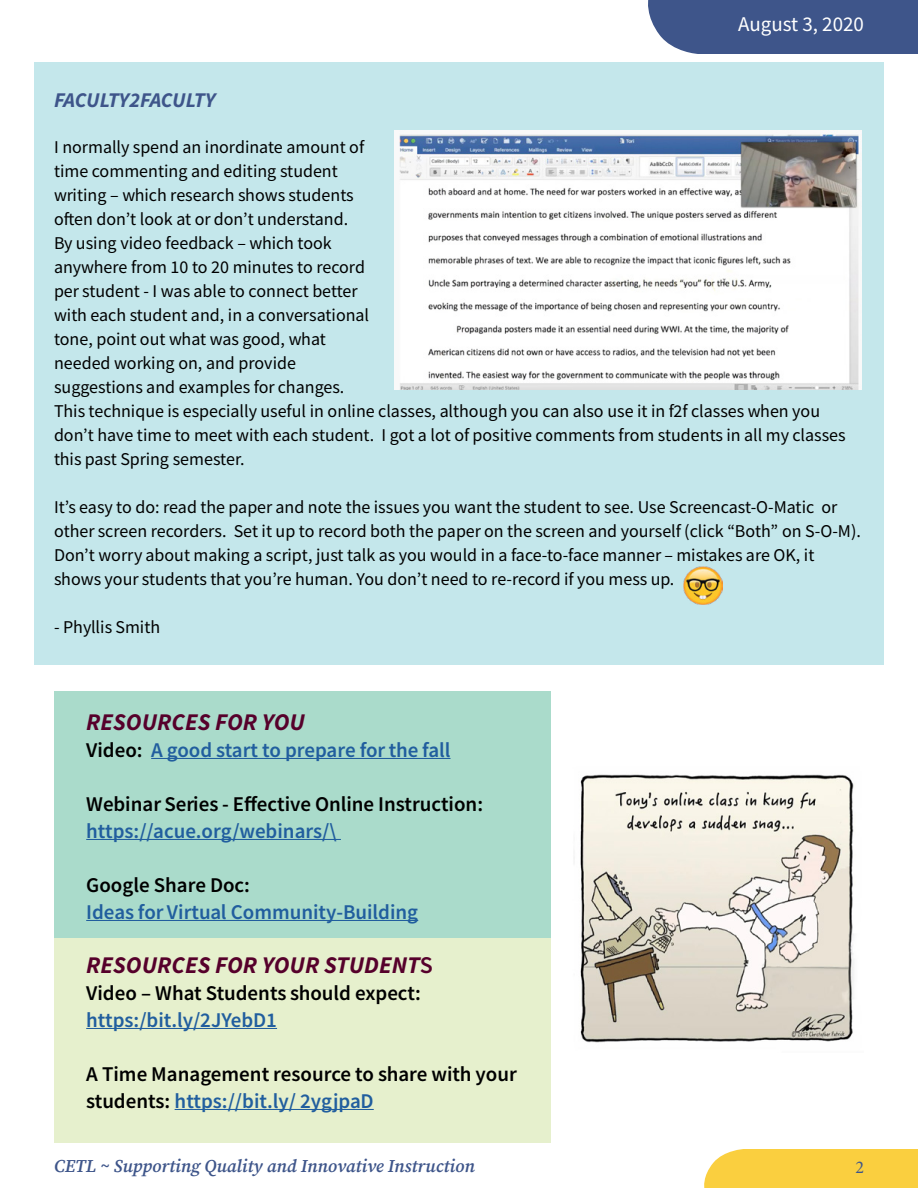
<style>
.page{position:relative;width:918px;height:1188px;background:#fff}
.page>*{position:absolute;margin:0;border:0;box-sizing:border-box;transform-origin:0 0}
.t1{font:italic 24px "Source Sans Variable";letter-spacing:.05em;color:#56002b}
.t2{font:21px/27px "Source Sans Variable";letter-spacing:.03em;color:#000}
.t3{font:21px "Source Sans Variable";letter-spacing:.03em;color:#215e9e}
.t4{font:italic 21px "Source Sans Variable";letter-spacing:.03em;color:#3e558a}
.t5{font:21px "Source Sans Variable";letter-spacing:.02em;color:#fff}
.t6{font:18px/24px "Source Sans Variable";letter-spacing:.02em;color:#000}
.t7{font:italic 18px "Source Serif Variable";letter-spacing:.01em;color:#3e558a}
.t8{font:18px "Minion Pro";color:#3e558a}
.s1{color:#000}
.s2{font-style:normal}
.s3{color:#215e9e}
</style>
<div class="page">
<div style="left:648px;top:0;width:270px;height:54px;background:#3e558a"></div>
<div style="left:704px;top:1149px;width:214px;height:39px;background:#facf3f"></div>
<div style="left:54px;top:896px;width:497px;height:247px;background:#e6f0cd"></div>
<div style="left:54px;top:691px;width:497px;height:246px;background:#aadbcb"></div>
<div style="left:34px;top:63px;width:850px;height:602px;background:#c4e7eb"></div>
<hr style="left:151px;top:758px;width:300px;height:1px;background:#215e9e">
<hr style="left:86px;top:839px;width:255px;height:1px;background:#215e9e">
<hr style="left:86px;top:920px;width:332px;height:1px;background:#215e9e">
<hr style="left:86px;top:1028px;width:191px;height:1px;background:#215e9e">
<hr style="left:175px;top:1109px;width:199px;height:1px;background:#215e9e">
<img style="left:574px;top:774px;width:280px;height:269px">
<img style="left:683px;top:566px;width:40px;height:39px">
<img style="left:395px;top:131px;width:466px;height:258px">
<p class="t5" style="left:738px;top:11px;width:127px">August 3, 2020</p>
<p class="t4" style="left:54px;top:88px;width:161px">FACULTY2FACULTY</p>
<p class="t6" style="left:54px;top:135px;width:793px">I normally spend an inordinate amount of<br>time commenting and editing student<br>writing – which research shows students<br>often don’t look at or don’t understand.<br>By using video feedback – which took<br>anywhere from 10 to 20 minutes to record<br>per student - I was able to connect better<br>with each student and, in a conversational<br>tone, point out what was good, what<br>needed working on, and provide<br>suggestions and examples for changes.<br>This technique is especially useful in online classes, although you can also use it in f2f classes when you don’t have time to meet with each student. I got a lot of positive comments from students in all my classes this past Spring semester.</p>
<p class="t6" style="left:54px;top:495px;width:808px">It’s easy to do: read the paper and note the issues you want the student to see. Use Screencast-O-Matic or other screen recorders. Set it up to record both the paper on the screen and yourself (click “Both” on S-O-M).<br>Don’t worry about making a script, just talk as you would in a face-to-face manner – mistakes are OK, it shows your students that you’re human. You don’t need to re-record if you mess up.</p>
<p class="t6" style="left:54px;top:615px;width:107px">- Phyllis Smith</p>
<h1 class="t1" style="left:86px;top:707px;width:219px">RESOURCES FOR YOU</h1>
<p class="t3" style="left:86px;top:737px;width:365px"><span class="s1">Video:</span> A good start to prepare for the fall</p>
<p class="t2" style="left:86px;top:791px;width:397px">Webinar Series - Effective Online Instruction:</p>
<p class="t3" style="left:86px;top:818px;width:252px">https://acue.org/webinars/\</p>
<p class="t2" style="left:86px;top:872px;width:164px">Google Share Doc:</p>
<p class="t3" style="left:86px;top:899px;width:333px">Ideas for Virtual Community-Building</p>
<h1 class="t1" style="left:86px;top:950px;width:348px">RESOURCES FOR YOUR STUDENT<span class="s2">S</span></h1>
<p class="t2" style="left:86px;top:980px;width:335px">Video – What Students should expect:</p>
<p class="t3" style="left:86px;top:1007px;width:192px">https:/bit.ly/2JYebD1</p>
<p class="t2" style="left:86px;top:1061px;width:431px">A Time Management resource to share with your students: <span class="s3">https://bit.ly/ 2ygjpaD</span></p>
<p class="t7" style="left:54px;top:1154px;width:422px">CETL ~ Supporting Quality and Innovative Instruction</p>
<p class="t8" style="left:855px;top:1155px;width:10px">2</p>
</div>
